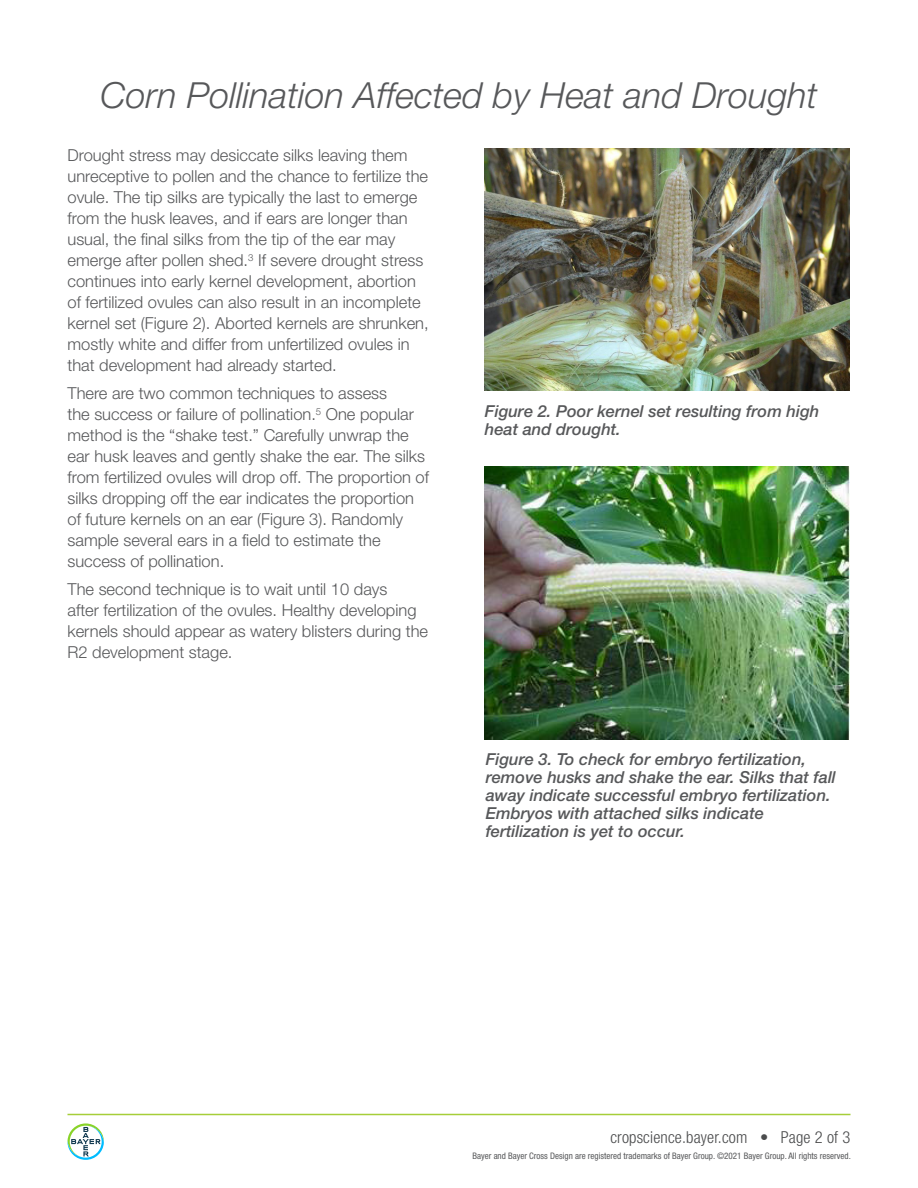
<style>
.page{position:relative;width:918px;height:1188px;background:#fff}
.page>*{position:absolute;margin:0;border:0;box-sizing:border-box;transform-origin:0 0}
.Title__Bayer{font:italic 300 36px "Helvetica Neue LT Pro";color:#57585a}
.Universal_Text{font:300 16.5px/21px "Helvetica Neue";color:#57585a}
.Universal_Caption{font:italic 500 16.5px/18px "Helvetica Neue LT Pro";color:#57585a}
.t1{font:300 condensed 16.5px "Helvetica Neue LT Std";letter-spacing:.01em;color:#4b4c4d}
.t2{font:condensed 9px "Helvetica Neue LT Std";color:#57585a}
</style>
<div class="page">
<svg style="left:68px;top:1123px;width:36px;height:37px"></svg>
<hr style="left:68px;top:1114px;width:782px;height:1px;background:#a6ce39">
<img style="left:485px;top:148px;width:365px;height:242px">
<img style="left:485px;top:466px;width:365px;height:274px">
<p class="Title__Bayer" style="left:100px;top:74px;width:719px">Corn Pollination Affected by Heat and Drought</p>
<p class="Universal_Text" style="left:68px;top:145px;width:363px">Drought stress may desiccate silks leaving them unreceptive to pollen and the chance to fertilize the ovule. The tip silks are typically the last to emerge from the husk leaves, and if ears are longer than usual, the final silks from the tip of the ear may emerge after pollen shed.<sup>3</sup> If severe drought stress continues into early kernel development, abortion of fertilized ovules can also result in an incomplete kernel set (Figure 2). Aborted kernels are shrunken, mostly white and differ from unfertilized ovules in that development had already started.</p>
<p class="Universal_Text" style="left:68px;top:383px;width:363px">There are two common techniques to assess<br>the success or failure of pollination.<sup>5</sup> One popular method is the “shake test.” Carefully unwrap the ear husk leaves and gently shake the ear. The silks from fertilized ovules will drop off. The proportion of silks dropping off the ear indicates the proportion of future kernels on an ear (Figure 3). Randomly sample several ears in a field to estimate the success of pollination.</p>
<p class="Universal_Text" style="left:68px;top:578px;width:362px">The second technique is to wait until 10 days<br>after fertilization of the ovules. Healthy developing kernels should appear as watery blisters during the R2 development stage.</p>
<p class="Universal_Caption" style="left:485px;top:402px;width:336px">Figure 2. Poor kernel set resulting from high heat and drought.</p>
<p class="Universal_Caption" style="left:486px;top:750px;width:352px">Figure 3. To check for embryo fertilization, remove husks and shake the ear. Silks that fall away indicate successful embryo fertilization.<br>Embryos with attached silks indicate fertilization is yet to occur.</p>
<p class="t1" style="left:610px;top:1128px;width:242px">cropscience.bayer.com • Page 2 of 3</p>
<p class="t2" style="left:473px;top:1150px;width:380px">Bayer and Bayer Cross Design are registered trademarks of Bayer Group. ©2021 Bayer Group. All rights reserved.</p>
</div>
